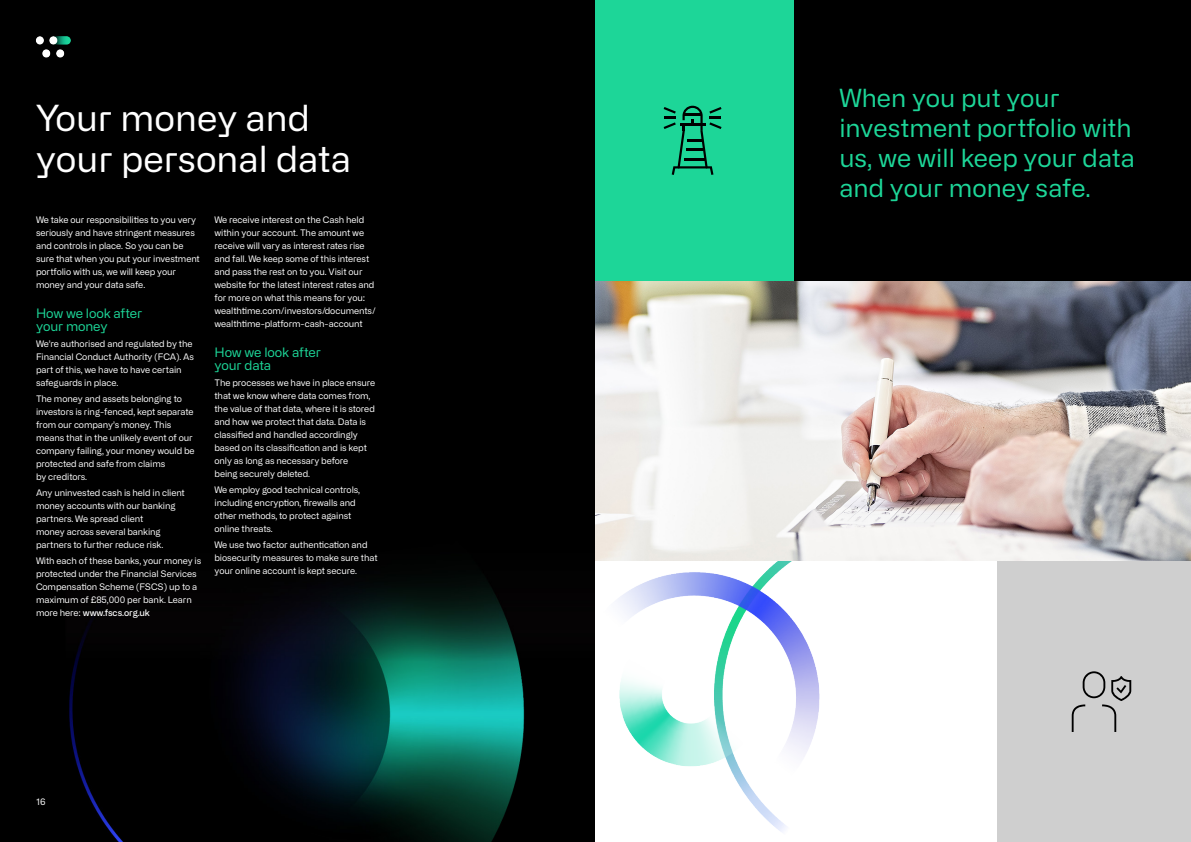
<style>
.page{position:relative;width:1191px;height:842px;background:#000}
.page>*{position:absolute;margin:0;border:0;box-sizing:border-box;transform-origin:0 0}
.t1{font:36px/41px "Alliance No.2";color:#fff}
.t2{font:25px/30px "Alliance No.2";color:#1dd698}
.t3{font:13px/13px "Alliance No.2";letter-spacing:-.01em;color:#1dd698}
.t4{font:9px/13px "Alliance No.2";letter-spacing:-.01em;color:#fff}
.s1{font-weight:500}
</style>
<div class="page">
<img style="left:69px;top:581px;width:456px;height:261px">
<img style="left:36px;top:36px;width:35px;height:21px">
<img style="left:595px;top:281px;width:596px;height:280px">
<div style="left:595px;top:0;width:199px;height:281px;background:#1dd698"></div>
<img style="left:595px;top:561px;width:402px;height:281px">
<svg style="left:663px;top:106px;width:58px;height:69px"></svg>
<div style="left:997px;top:561px;width:194px;height:281px;background:#cfcfcf"></div>
<svg style="left:1071px;top:671px;width:60px;height:61px"></svg>
<p class="t1" style="left:36px;top:98px;width:317px">Your money and your personal data</p>
<p class="t4" style="left:36px;top:214px;width:165px">We take our responsibilities to you very seriously and have stringent measures and controls in place. So you can be sure that when you put your investment portfolio with us, we will keep your money and your data safe.</p>
<p class="t3" style="left:36px;top:307px;width:108px">How we look after your money</p>
<p class="t4" style="left:36px;top:338px;width:160px">We’re authorised and regulated by the Financial Conduct Authority (FCA). As part of this, we have to have certain safeguards in place.</p>
<p class="t4" style="left:36px;top:392px;width:160px">The money and assets belonging to investors is ring-fenced, kept separate from our company’s money. This means that in the unlikely event of our company failing, your money would be protected and safe from claims<br>by creditors.</p>
<p class="t4" style="left:36px;top:486px;width:150px">Any uninvested cash is held in client money accounts with our banking partners. We spread client<br>money across several banking partners to further reduce risk.</p>
<p class="t4" style="left:36px;top:554px;width:167px">With each of these banks, your money is protected under the Financial Services Compensation Scheme (FSCS) up to a maximum of £85,000 per bank. Learn more here: <span class="s1">www.fscs.org.uk</span></p>
<p class="t4" style="left:214px;top:214px;width:163px">We receive interest on the Cash held within your account. The amount we receive will vary as interest rates rise and fall. We keep some of this interest and pass the rest on to you. Visit our website for the latest interest rates and for more on what this means for you: wealthtime.com/investors/documents/ wealthtime-platform-cash-account</p>
<p class="t3" style="left:214px;top:346px;width:108px">How we look after your data</p>
<p class="t4" style="left:214px;top:377px;width:162px">The processes we have in place ensure that we know where data comes from, the value of that data, where it is stored and how we protect that data. Data is classified and handled accordingly based on its classification and is kept only as long as necessary before<br>being securely deleted.</p>
<p class="t4" style="left:214px;top:483px;width:147px">We employ good technical controls, including encryption, firewalls and other methods, to protect against online threats.</p>
<p class="t4" style="left:214px;top:538px;width:165px">We use two factor authentication and biosecurity measures to make sure that your online account is kept secure.</p>
<p class="t4" style="left:36px;top:796px;width:11px">16</p>
<p class="t2" style="left:839px;top:83px;width:297px">When you put your investment portfolio with us, we will keep your data and your money safe.</p>
</div>
